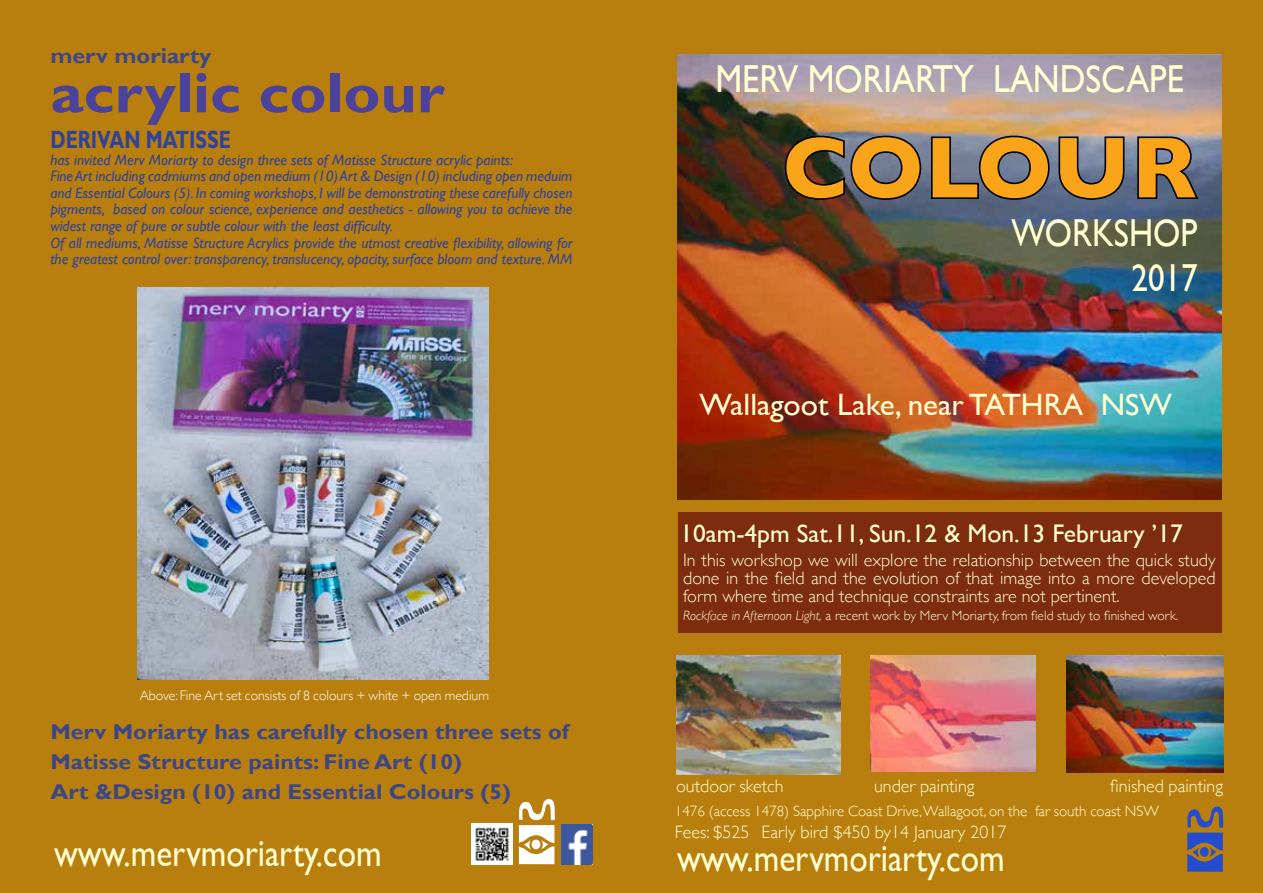
<style>
.page{position:relative;width:1263px;height:893px;background:#b97f0e}
.page>*{position:absolute;margin:0;border:0;box-sizing:border-box;transform-origin:0 0}
.t1{font:700 90px "Gill Sans";color:#faa41a}
.t2{font:700 57px "Gill Sans";color:#4b439b;scale:1.09 1}
.t3{font:39px/45px "Gill Sans";color:#ffffd1;text-align:right;scale:.85 1}
.t4{font:39px "Gill Sans";color:#ffffd1;scale:.88 1}
.t5{font:30.75px "Gill Sans";color:#ffffd1}
.t6{font:25.5px "Gill Sans";color:#ffffd1}
.t7{font:700 24.9px "Gill Sans";color:#30439b;scale:.77 1}
.t8{font:700 21.3px/29.8px "Gill Sans";color:#3c4788;scale:1.08 1}
.t9{font:300 18px/18px "Gill Sans";color:#ffffd1;text-align:justify}
.t10{font:italic 15.15px/16.5px "Gill Sans";color:#30439b}
.t11{font:300 15px "Gill Sans";color:#ffffd1}
.t12{font:300 13.8px "Gill Sans";color:#fff}
.t13{font:300 13.5px "Gill Sans";color:#ffffd1}
.s1{font-style:italic}
</style>
<div class="page">
<img style="left:676px;top:656px;width:165px;height:119px">
<div style="left:678px;top:512px;width:543px;height:121px;background:#7d2c0e"></div>
<img style="left:677px;top:54px;width:545px;height:445px">
<img style="left:472px;top:823px;width:41px;height:41px">
<img style="left:562px;top:824px;width:31px;height:40px">
<img style="left:137px;top:288px;width:351px;height:392px">
<svg style="left:1187px;top:806px;width:36px;height:66px"></svg>
<div style="left:1200px;top:847px;width:9px;height:10px;background:#234cce;border-radius:50%"></div>
<svg style="left:519px;top:798px;width:36px;height:66px"></svg>
<div style="left:532px;top:840px;width:8px;height:9px;background:#fff;border-radius:50%"></div>
<svg style="left:784px;top:135px;width:138px;height:66px;background:#535259"></svg>
<svg style="left:930px;top:135px;width:120px;height:66px;background:#656f84"></svg>
<svg style="left:1058px;top:136px;width:67px;height:65px;background:#657289"></svg>
<svg style="left:1136px;top:136px;width:63px;height:64px;background:#5d6a82"></svg>
<img style="left:1066px;top:656px;width:158px;height:117px">
<img style="left:871px;top:656px;width:164px;height:115px">
<h3 class="t8" style="left:50px;top:42px;width:150px">merv moriarty</h3>
<h2 class="t2" style="left:50px;top:59px;width:363px">acrylic colour</h2>
<h3 class="t7" style="left:50px;top:125px;width:236px">DERIVAN MATISSE</h3>
<p class="t10" style="left:50px;top:151px;width:524px">has invited Merv Moriarty to design three sets of Matisse Structure acrylic paints:<br>Fine Art including cadmiums and open medium (10) Art &amp; Design (10) including open meduim and Essential Colours (5). In coming workshops, I will be demonstrating these carefully chosen pigments, based on colour science, experience and aesthetics - allowing you to achieve the widest range of pure or subtle colour with the least difficulty.<br>Of all mediums, Matisse Structure Acrylics provide the utmost creative flexibility, allowing for the greatest control over: transparency, translucency, opacity, surface bloom and texture. MM</p>
<p class="t12" style="left:140px;top:684px;width:351px">Above: Fine Art set consists of 8 colours + white + open medium</p>
<h3 class="t8" style="left:50px;top:717px;width:482px">Merv Moriarty has carefully chosen three sets of<br>Matisse Structure paints: Fine Art (10)<br>Art &amp;Design (10) and Essential Colours (5)</h3>
<h3 class="t3" style="left:54px;top:830px;width:387px">www.mervmoriarty.com</h3>
<h3 class="t4" style="left:715px;top:56px;width:534px">MERV MORIARTY LANDSCAPE</h3>
<h1 class="t1" style="left:782px;top:96px;width:417px">COLOUR</h1>
<h3 class="t3" style="left:1012px;top:210px;width:220px">WORKSHOP<br>2017</h3>
<h3 class="t5" style="left:700px;top:387px;width:474px">Wallagoot Lake, near TATHRA NSW</h3>
<h3 class="t6" style="left:680px;top:518px;width:504px">10am-4pm Sat.11, Sun.12 &amp; Mon.13 February ’17</h3>
<p class="t9" style="left:683px;top:550px;width:534px">In this workshop we will explore the relationship between the quick study done in the field and the evolution of that image into a more developed form where time and technique constraints are not pertinent.</p>
<p class="t13" style="left:683px;top:605px;width:496px"><span class="s1">Rockface in Afternoon Light,</span> a recent work by Merv Moriarty, from field study to finished work.</p>
<p class="t9" style="left:676px;top:776px;width:109px">outdoor sketch</p>
<p class="t9" style="left:874px;top:776px;width:102px">under painting</p>
<p class="t9" style="left:1110px;top:776px;width:114px">finished painting</p>
<p class="t11" style="left:675px;top:799px;width:485px">1476 (access 1478) Sapphire Coast Drive, Wallagoot, on the far south coast NSW</p>
<p class="t9" style="left:675px;top:822px;width:333px">Fees: $525 Early bird $450 by14 January 2017</p>
<h3 class="t3" style="left:677px;top:835px;width:387px">www.mervmoriarty.com</h3>
</div>
